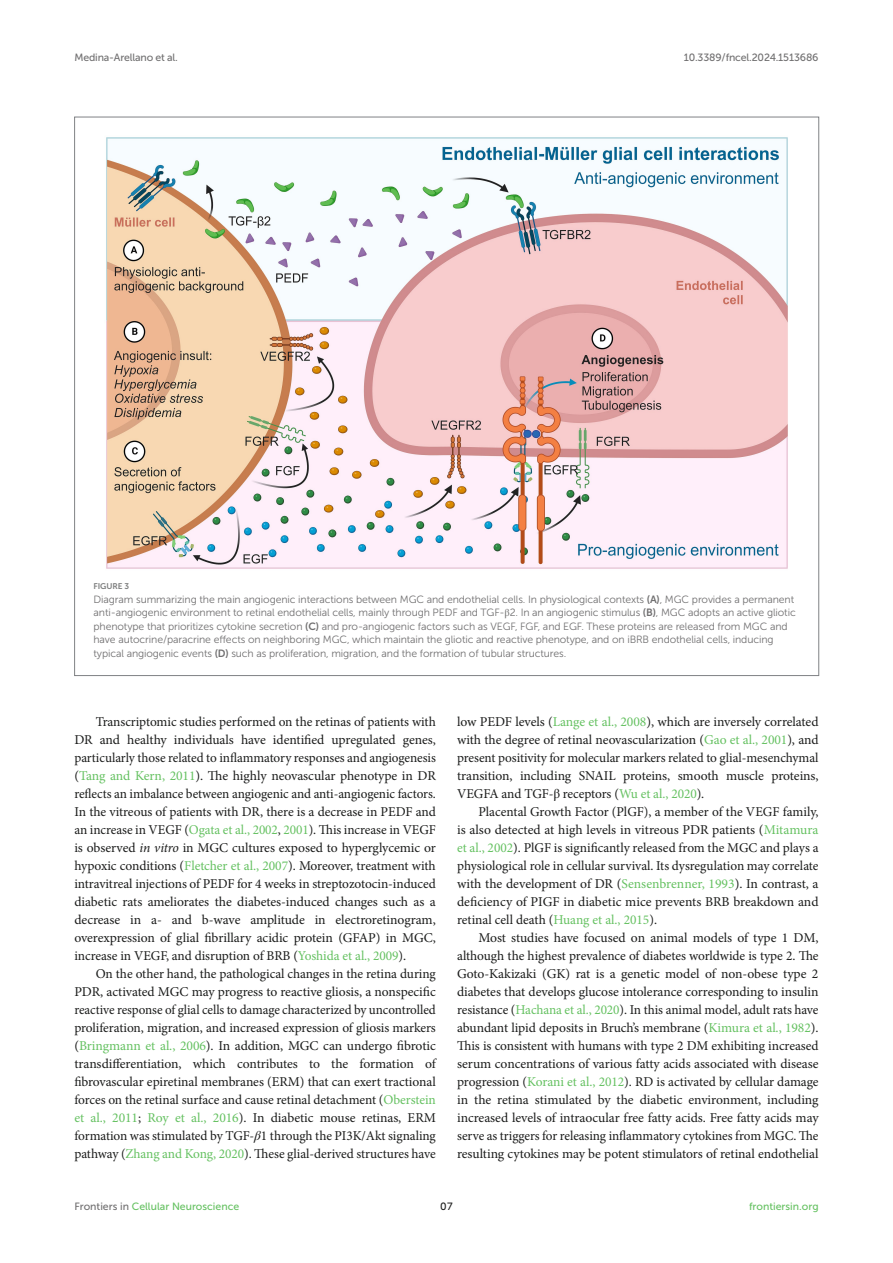
<style>
.page{position:relative;width:893px;height:1263px;background:#fff}
.page>*{position:absolute;margin:0;border:0;box-sizing:border-box;transform-origin:0 0}
.TEXT{font:13.5px/18px "Minion Pro";letter-spacing:-.005em;color:#1b1c1b;text-align:justify}
.FIG_LEG{font:10.5px/13.5px "Museo Sans 300";letter-spacing:-.01em;color:#706f70}
.t1{font:10.5px "Museo Sans 500";letter-spacing:-.015em;color:#706f70}
.t2{font:10.5px "Museo Sans 500";color:#65c161}
.t3{font:10.5px "Museo Sans 500";color:#1b1c1b}
.FIG_HD{font:8.25px "Museo Sans 700";letter-spacing:-.01em;color:#7e7f7f}
.s1{font-family:"Museo Sans 700"}
.s2{font-family:"STIX General"}
.s3{color:#65c161}
.s4{font-style:italic}
.s5{font-family:"STIX General";font-style:italic}
.s6{color:#706f70}
</style>
<div class="page">
<img style="left:106px;top:137px;width:682px;height:432px">
<p class="t1" style="left:74px;top:51px;width:105px">Medina-Arellano et al.</p>
<p class="t1" style="left:684px;top:51px;width:136px">10.3389/fncel.2024.1513686</p>
<p class="FIG_HD" style="left:94px;top:582px;width:37px">FIGURE 3</p>
<p class="FIG_LEG" style="left:94px;top:592px;width:704px">Diagram summarizing the main angiogenic interactions between MGC and endothelial cells. In physiological contexts <span class="s1">(A)</span>, MGC provides a permanent anti-angiogenic environment to retinal endothelial cells, mainly through PEDF and TGF-<span class="s2">β</span>2. In an angiogenic stimulus <span class="s1">(B)</span>, MGC adopts an active gliotic phenotype that prioritizes cytokine secretion <span class="s1">(C)</span> and pro-angiogenic factors such as VEGF, FGF, and EGF. These proteins are released from MGC and have autocrine/paracrine effects on neighboring MGC, which maintain the gliotic and reactive phenotype, and on iBRB endothelial cells, inducing typical angiogenic events <span class="s1">(D)</span> such as proliferation, migration, and the formation of tubular structures.</p>
<p class="TEXT" style="left:74px;top:713px;width:363px;text-indent:21px">Transcriptomic studies performed on the retinas of patients with DR and healthy individuals have identified upregulated genes, particularly those related to inflammatory responses and angiogenesis (<span class="s3">Tang and Kern, 2011</span>). The highly neovascular phenotype in DR reflects an imbalance between angiogenic and anti-angiogenic factors.<br>In the vitreous of patients with DR, there is a decrease in PEDF and an increase in VEGF (<span class="s3">Ogata et al., 2002</span>, <span class="s3">2001</span>). This increase in VEGF is observed <span class="s4">in vitro</span> in MGC cultures exposed to hyperglycemic or hypoxic conditions (<span class="s3">Fletcher et al., 2007</span>). Moreover, treatment with intravitreal injections of PEDF for 4 weeks in streptozotocin-induced diabetic rats ameliorates the diabetes-induced changes such as a decrease in a- and b-wave amplitude in electroretinogram, overexpression of glial fibrillary acidic protein (GFAP) in MGC, increase in VEGF, and disruption of BRB (<span class="s3">Yoshida et al., 2009</span>).</p>
<p class="TEXT" style="left:74px;top:965px;width:363px;text-indent:21px">On the other hand, the pathological changes in the retina during PDR, activated MGC may progress to reactive gliosis, a nonspecific reactive response of glial cells to damage characterized by uncontrolled proliferation, migration, and increased expression of gliosis markers (<span class="s3">Bringmann et al., 2006</span>). In addition, MGC can undergo fibrotic transdifferentiation, which contributes to the formation of fibrovascular epiretinal membranes (ERM) that can exert tractional forces on the retinal surface and cause retinal detachment (<span class="s3">Oberstein et al., 2011</span>; <span class="s3">Roy et al., 2016</span>). In diabetic mouse retinas, ERM formation was stimulated by TGF-<span class="s5">β</span>1 through the PI3K/Akt signaling pathway (<span class="s3">Zhang and Kong, 2020</span>). These glial-derived structures have</p>
<p class="TEXT" style="left:457px;top:713px;width:363px">low PEDF levels (<span class="s3">Lange et al., 2008</span>), which are inversely correlated with the degree of retinal neovascularization (<span class="s3">Gao et al., 2001</span>), and present positivity for molecular markers related to glial-mesenchymal transition, including SNAIL proteins, smooth muscle proteins, VEGFA and TGF-<span class="s2">β</span> receptors (<span class="s3">Wu et al., 2020</span>).</p>
<p class="TEXT" style="left:457px;top:803px;width:363px;text-indent:21px">Placental Growth Factor (PlGF), a member of the VEGF family, is also detected at high levels in vitreous PDR patients (<span class="s3">Mitamura et al., 2002</span>). PlGF is significantly released from the MGC and plays a physiological role in cellular survival. Its dysregulation may correlate with the development of DR (<span class="s3">Sensenbrenner, 1993</span>). In contrast, a deficiency of PIGF in diabetic mice prevents BRB breakdown and retinal cell death (<span class="s3">Huang et al., 2015</span>).</p>
<p class="TEXT" style="left:457px;top:929px;width:363px;text-indent:21px">Most studies have focused on animal models of type 1 DM, although the highest prevalence of diabetes worldwide is type 2. The Goto-Kakizaki (GK) rat is a genetic model of non-obese type 2 diabetes that develops glucose intolerance corresponding to insulin resistance (<span class="s3">Hachana et al., 2020</span>). In this animal model, adult rats have abundant lipid deposits in Bruch’s membrane (<span class="s3">Kimura et al., 1982</span>).<br>This is consistent with humans with type 2 DM exhibiting increased serum concentrations of various fatty acids associated with disease progression (<span class="s3">Korani et al., 2012</span>). RD is activated by cellular damage in the retina stimulated by the diabetic environment, including increased levels of intraocular free fatty acids. Free fatty acids may serve as triggers for releasing inflammatory cytokines from MGC. The resulting cytokines may be potent stimulators of retinal endothelial</p>
<p class="t2" style="left:74px;top:1200px;width:166px"><span class="s6">Frontiers in</span> Cellular Neuroscience</p>
<p class="t3" style="left:440px;top:1200px;width:14px">07</p>
<p class="t2" style="left:749px;top:1200px;width:71px">frontiersin.org</p>
</div>
